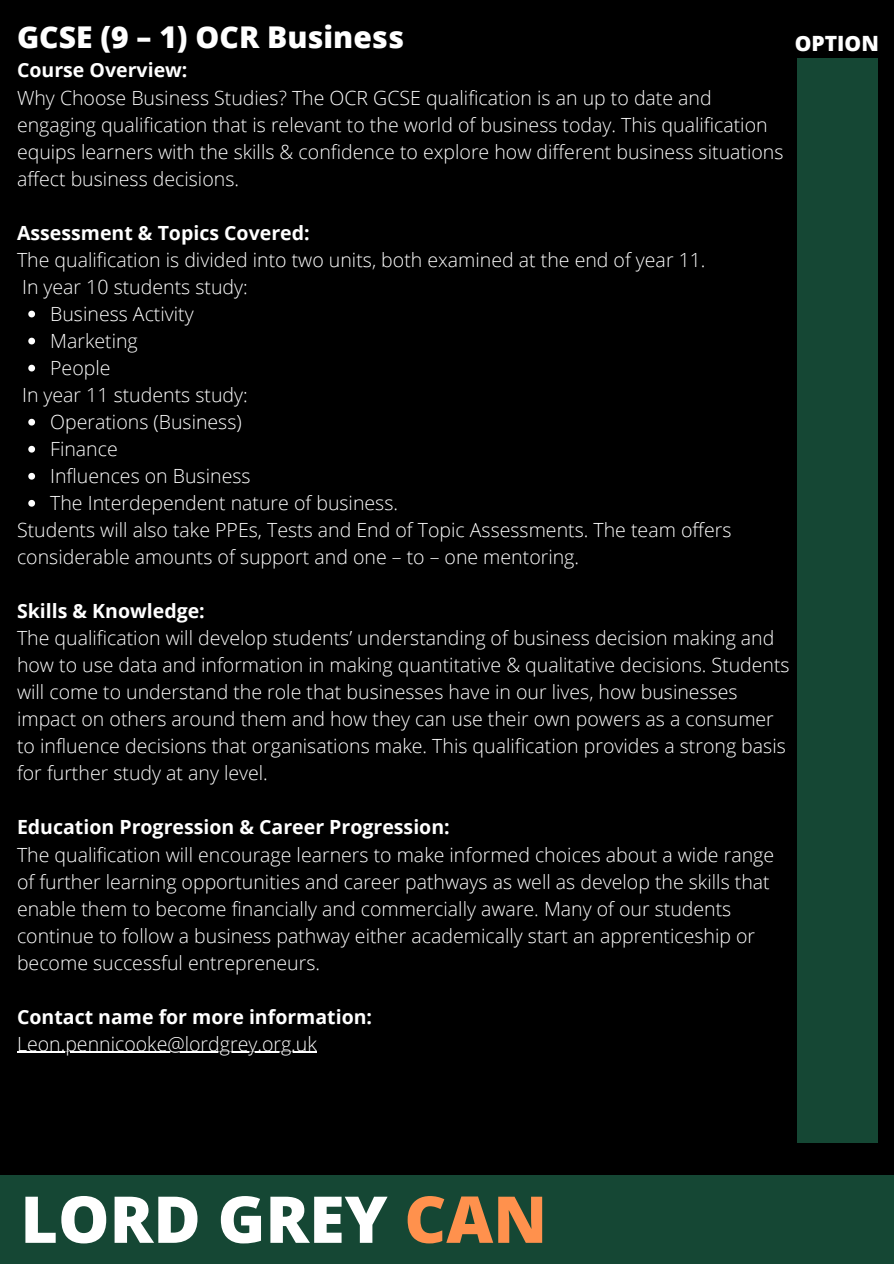
<style>
.page{position:relative;width:894px;height:1264px;background:#fff}
.page>*{position:absolute;margin:0;border:0;box-sizing:border-box;transform-origin:0 0}
.t1{font:800 64.65px "Open Sans";color:#fff}
.t2{font:800 30px "Open Sans";color:#fff}
.t3{font:800 21px "Open Sans";color:#fff}
.t4{font:300 19.5px/27px "Open Sans";color:#fff}
.t5{font:700 19.5px "Open Sans";color:#fff}
.s1{color:#ff914d}
</style>
<div class="page">
<div style="left:0;top:0;width:893px;height:1263px;background:#000"></div>
<div style="left:0;top:1175px;width:893px;height:88px;background:#154734"></div>
<svg style="left:28px;top:311px;width:7px;height:6px"></svg>
<svg style="left:28px;top:338px;width:7px;height:6px"></svg>
<svg style="left:28px;top:365px;width:7px;height:6px"></svg>
<svg style="left:28px;top:419px;width:7px;height:6px"></svg>
<svg style="left:28px;top:446px;width:7px;height:6px"></svg>
<svg style="left:28px;top:473px;width:7px;height:6px"></svg>
<svg style="left:28px;top:500px;width:7px;height:6px"></svg>
<hr style="left:17px;top:1051px;width:300px;height:2px;background:#fff">
<div style="left:797px;top:58px;width:80px;height:1084px;background:#154734"></div>
<h2 class="t2" style="left:17px;top:16px;width:388px">GCSE (9 – 1) OCR Business</h2>
<p class="t3" style="left:794px;top:28px;width:85px">OPTION</p>
<p class="t5" style="left:17px;top:57px;width:172px">Course Overview:</p>
<p class="t4" style="left:17px;top:83px;width:767px">Why Choose Business Studies? The OCR GCSE qualification is an up to date and engaging qualification that is relevant to the world of business today. This qualification equips learners with the skills &amp; confidence to explore how different business situations affect business decisions.</p>
<p class="t5" style="left:17px;top:219px;width:294px">Assessment &amp; Topics Covered:</p>
<p class="t4" style="left:17px;top:246px;width:689px">The qualification is divided into two units, both examined at the end of year 11.<br>In year 10 students study:</p>
<p class="t4" style="left:50px;top:300px;width:145px">Business Activity<br>Marketing<br>People</p>
<p class="t4" style="left:50px;top:408px;width:349px">Operations (Business)<br>Finance<br>Influences on Business<br>The Interdependent nature of business.</p>
<p class="t4" style="left:22px;top:381px;width:227px">In year 11 students study:</p>
<p class="t4" style="left:17px;top:516px;width:715px">Students will also take PPEs, Tests and End of Topic Assessments. The team offers considerable amounts of support and one – to – one mentoring.</p>
<p class="t5" style="left:17px;top:597px;width:189px">Skills &amp; Knowledge:</p>
<p class="t4" style="left:17px;top:624px;width:774px">The qualification will develop students’ understanding of business decision making and how to use data and information in making quantitative &amp; qualitative decisions. Students will come to understand the role that businesses have in our lives, how businesses impact on others around them and how they can use their own powers as a consumer to influence decisions that organisations make. This qualification provides a strong basis for further study at any level.</p>
<p class="t5" style="left:17px;top:813px;width:434px">Education Progression &amp; Career Progression:</p>
<p class="t4" style="left:17px;top:840px;width:758px">The qualification will encourage learners to make informed choices about a wide range of further learning opportunities and career pathways as well as develop the skills that enable them to become financially and commercially aware. Many of our students continue to follow a business pathway either academically start an apprenticeship or become successful entrepreneurs.</p>
<p class="t5" style="left:17px;top:1002px;width:356px">Contact name for more information:</p>
<p class="t4" style="left:17px;top:1029px;width:301px">Leon.pennicooke@lordgrey.org.uk</p>
<h1 class="t1" style="left:20px;top:1173px;width:528px">LORD GREY <span class="s1">CAN</span></h1>
</div>
